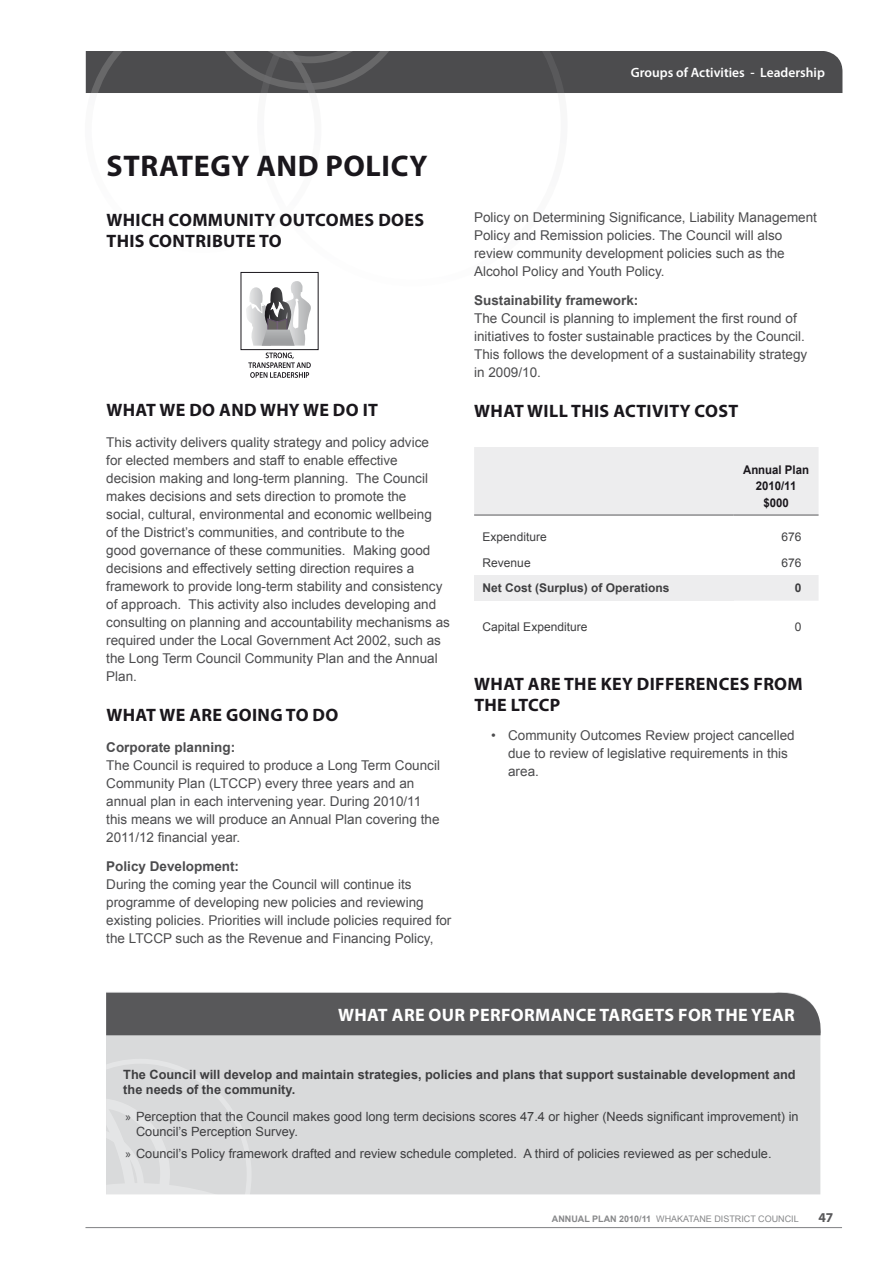
<style>
.page{position:relative;width:893px;height:1263px;background:#fff}
.page>*{position:absolute;margin:0;border:0;box-sizing:border-box;transform-origin:0 0}
.t1{font:700 30px "Myriad Pro";color:#1a171c}
.t2{font:700 18px/21px "Myriad Pro";letter-spacing:.02em;color:#1a171c}
.t3{font:700 18px "Myriad Pro";color:#fff}
.t4{font:13.5px/18px "Arial";color:#4c4c4e}
.t5{font:700 13.5px "Arial";color:#4c4c4e}
.t6{font:600 13.5px "Myriad Pro";color:#fff}
.t7{font:700 13.5px "Myriad Pro";color:#58585a}
.t8{font:12.75px/15px "Arial";color:#3e3e40}
.t9{font:700 12.75px/15px "Arial";color:#3e3e40}
.t10{font:12px "Arial";color:#3e3e40}
.t11{font:700 12px "Arial";color:#3e3e40}
.t12{font:700 12px/16.5px "Arial";color:#1a171c;text-align:center;scale:.95 1}
.t13{font:9px "Arial";color:#87888a}
.s1{font-family:"Myriad Pro"}
.s2{font-weight:700}
</style>
<div class="page">
<svg style="left:86px;top:51px;width:756px;height:42px;background:#4e4e50"></svg>
<hr style="left:85px;top:1227px;width:757px;height:1px;background:#87888a">
<svg style="left:106px;top:992px;width:715px;height:203px;background:#bebfc0"></svg>
<svg style="left:474px;top:447px;width:345px;height:154px;fill:#ededee"></svg>
<div style="left:474px;top:575px;width:259px;height:26px;background:#ededee"></div>
<hr style="left:474px;top:515px;width:259px;height:1px;background:#58585a">
<hr style="left:733px;top:515px;width:86px;height:1px;background:#58585a">
<div style="left:241px;top:272px;width:78px;height:78px;border:1px solid #1a171c"></div>
<svg style="left:246px;top:281px;width:65px;height:65px"></svg>
<svg style="left:248px;top:352px;width:63px;height:26px"></svg>
<p class="t6" style="left:631px;top:64px;width:196px">Groups of Activities - Leadership</p>
<h1 class="t1" style="left:107px;top:146px;width:36px">STRATEG</h1>
<h1 class="t1" style="left:232px;top:146px;width:47px">Y AND</h1>
<h1 class="t1" style="left:325px;top:146px;width:35px">POLIC</h1>
<h1 class="t1" style="left:409px;top:146px;width:20px">Y</h1>
<h2 class="t2" style="left:106px;top:209px;width:28px">WHICH</h2>
<h2 class="t2" style="left:169px;top:209px;width:66px">COMMUNIT</h2>
<h2 class="t2" style="left:265px;top:209px;width:28px">Y OUTCO</h2>
<h2 class="t2" style="left:339px;top:209px;width:52px">MES DOES</h2>
<h2 class="t2" style="left:106px;top:230px;width:11px">THIS</h2>
<h2 class="t2" style="left:149px;top:230px;width:12px">CONTRI</h2>
<h2 class="t2" style="left:212px;top:230px;width:23px">BUTE</h2>
<h2 class="t2" style="left:259px;top:230px;width:12px">TO</h2>
<h2 class="t2" style="left:106px;top:399px;width:273px">WHAT WE DO AND WHY WE DO IT</h2>
<p class="t4" style="left:106px;top:433px;width:345px">This activity delivers quality strategy and policy advice<br>for elected members and staff to enable effective decision making and long-term planning. The Council makes decisions and sets direction to promote the<br>social, cultural, environmental and economic wellbeing<br>of the District’s communities, and contribute to the<br>good governance of these communities. Making good decisions and effectively setting direction requires a framework to provide long-term stability and consistency of approach. This activity also includes developing and consulting on planning and accountability mechanisms as required under the Local Government Act 2002, such as the Long Term Council Community Plan and the Annual Plan.</p>
<h2 class="t2" style="left:106px;top:704px;width:233px">WHAT WE ARE GOING TO DO</h2>
<p class="t5" style="left:106px;top:738px;width:131px">Corporate planning:</p>
<p class="t4" style="left:106px;top:756px;width:335px">The Council is required to produce a Long Term Council<br>Community Plan (LTCC</p>
<p class="t4" style="left:106px;top:774px;width:335px;text-indent:142px">P) every three years and an annual plan in each intervening year. During 2010/11 this means we will produce an Annual Plan covering the 2011/12 financial year.</p>
<p class="t5" style="left:106px;top:857px;width:134px">Policy Development:</p>
<p class="t4" style="left:106px;top:875px;width:347px">During the coming year the Council will continue its programme of developing new policies and reviewing existing policies. Priorities will include policies required for the LTCC</p>
<p class="t4" style="left:163px;top:929px;width:272px">P such as the Revenue and Financing Policy,</p>
<p class="t4" style="left:474px;top:209px;width:344px">Policy on Determining Significance, Liability Management Policy and Remission policies. The Council will also review community development policies such as the Alcohol Policy and Youth Policy.</p>
<p class="t5" style="left:474px;top:291px;width:166px">Sustainability framework:</p>
<p class="t4" style="left:474px;top:309px;width:335px">The Council is planning to implement the first round of initiatives to foster sustainable practices by the Council.<br>This follows the development of a sustainability strategy in 2009/10.</p>
<h2 class="t2" style="left:474px;top:400px;width:266px">WHAT WILL THIS ACTIVITY COST</h2>
<p class="t12" style="left:743px;top:461px;width:71px">Annual Plan<br>2010/11 $000</p>
<p class="t10" style="left:483px;top:529px;width:66px">Expenditure</p>
<p class="t10" style="left:781px;top:529px;width:22px">676</p>
<p class="t10" style="left:483px;top:554px;width:50px">Revenue</p>
<p class="t10" style="left:781px;top:554px;width:22px">676</p>
<p class="t11" style="left:483px;top:580px;width:188px">Net Cost (Surplus) of Operations</p>
<p class="t11" style="left:795px;top:580px;width:8px">0</p>
<p class="t10" style="left:483px;top:619px;width:106px">Capital Expenditure</p>
<p class="t10" style="left:795px;top:619px;width:8px">0</p>
<h2 class="t2" style="left:474px;top:673px;width:328px">WHAT ARE THE KEY DIFFERENCES FROM<br>THE LTCCP</h2>
<p class="t4" style="left:508px;top:726px;width:288px;text-indent:-17px">• Community Outcomes Review project cancelled due to review of legislative requirements in this area.</p>
<h2 class="t3" style="left:338px;top:1003px;width:28px">WHAT</h2>
<h2 class="t3" style="left:392px;top:1003px;width:12px">ARE</h2>
<h2 class="t3" style="left:429px;top:1003px;width:13px">OUR</h2>
<h2 class="t3" style="left:469px;top:1003px;width:12px">PERFOR</h2>
<h2 class="t3" style="left:535px;top:1003px;width:28px">MANCE</h2>
<h2 class="t3" style="left:600px;top:1003px;width:12px">TARGETS</h2>
<h2 class="t3" style="left:678px;top:1003px;width:12px">FOR</h2>
<h2 class="t3" style="left:715px;top:1003px;width:12px">THE</h2>
<h2 class="t3" style="left:751px;top:1003px;width:23px">YEAR</h2>
<p class="t9" style="left:123px;top:1067px;width:674px">The Council will develop and maintain strategies, policies and plans that support sustainable development and the needs of the community.</p>
<p class="t8" style="left:136px;top:1109px;width:664px;text-indent:-11px"><span class="s1">»</span> Perception that the Council makes good long term decisions scores 47.4 or higher (Needs significant improvement) in<br>Council’s Perception Survey.</p>
<p class="t8" style="left:125px;top:1146px;width:648px"><span class="s1">»</span> Council’s Policy framework drafted and review schedule completed. A third of policies reviewed as per schedule.</p>
<p class="t13" style="left:552px;top:1213px;width:248px"><span class="s2">Annual PLAN 2010/11</span> Whakatane District Council</p>
<p class="t7" style="left:818px;top:1208px;width:16px">47</p>
</div>
